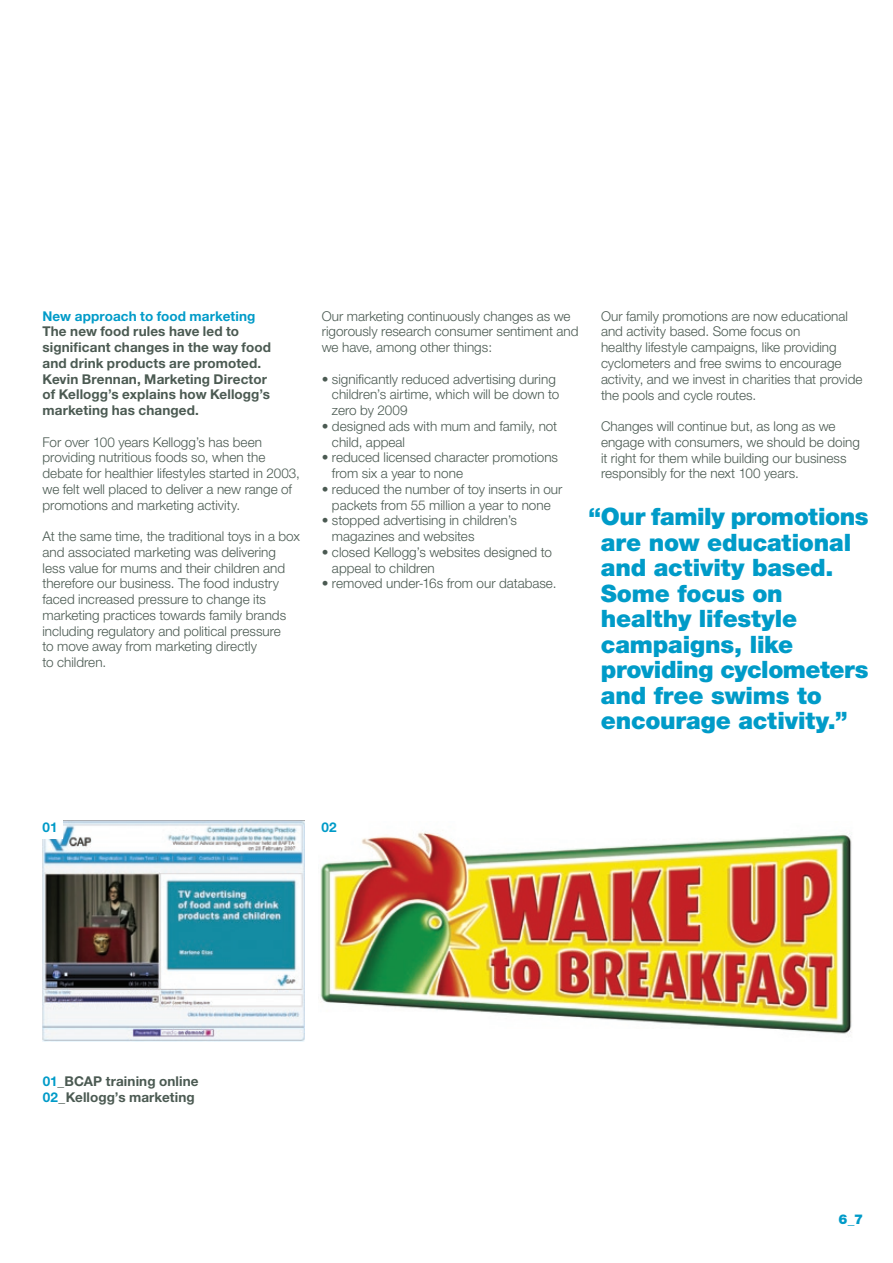
<style>
.page{position:relative;width:893px;height:1263px;background:#fff}
.page>*{position:absolute;margin:0;border:0;box-sizing:border-box;transform-origin:0 0}
.t1{font:900 24px/25.5px "Helvetica Neue";letter-spacing:-.01em;color:#009bc8}
.body{font:300 13.5px/15.8px "Helvetica Neue";color:#4b5a52}
.body-2{font:700 13.5px/15.8px "Helvetica Neue";letter-spacing:.01em;color:#4b5a52}
.sub_head_blue{font:700 13.5px "Helvetica Neue";letter-spacing:.005em;color:#009bc8}
.t2{font:900 13.5px "Helvetica Neue";color:#009bc8}
.s1{color:#009bc8}
</style>
<div class="page">
<img style="left:320px;top:832px;width:532px;height:202px">
<img style="left:42px;top:821px;width:262px;height:220px">
<div style="left:41px;top:820px;width:22px;height:18px;background:#fff"></div>
<p class="sub_head_blue" style="left:43px;top:307px;width:214px">New approach to food marketing</p>
<p class="body-2" style="left:43px;top:323px;width:230px">The new food rules have led to significant changes in the way food and drink products are promoted.<br>Kevin Brennan, Marketing Director of Kellogg’s explains how Kellogg’s marketing has changed.</p>
<p class="body" style="left:43px;top:434px;width:259px">For over 100 years Kellogg’s has been providing nutritious foods so, when the debate for healthier lifestyles started in 2003, we felt well placed to deliver a new range of promotions and marketing activity.</p>
<p class="body" style="left:43px;top:528px;width:259px">At the same time, the traditional toys in a box and associated marketing was delivering less value for mums and their children and therefore our business. The food industry faced increased pressure to change its marketing practices towards family brands including regulatory and political pressure<br>to move away from marketing directly<br>to children.</p>
<p class="body" style="left:322px;top:308px;width:258px">Our marketing continuously changes as we rigorously research consumer sentiment and we have, among other things:</p>
<p class="body" style="left:332px;top:371px;width:229px;text-indent:-10px">• significantly reduced advertising during children’s airtime, which will be down to zero by 2009</p>
<p class="body" style="left:332px;top:418px;width:227px;text-indent:-10px">• designed ads with mum and family, not child, appeal</p>
<p class="body" style="left:332px;top:449px;width:228px;text-indent:-10px">• reduced licensed character promotions from six a year to none</p>
<p class="body" style="left:322px;top:481px;width:242px;text-align:center">• reduced the number of toy inserts in our packets from 55 million a year to none</p>
<p class="body" style="left:332px;top:512px;width:187px;text-indent:-10px">• stopped advertising in children’s magazines and websites</p>
<p class="body" style="left:332px;top:544px;width:221px;text-indent:-10px">• closed Kellogg’s websites designed to appeal to children</p>
<p class="body" style="left:322px;top:575px;width:236px">• removed under-16s from our database.</p>
<p class="body" style="left:601px;top:308px;width:263px">Our family promotions are now educational and activity based. Some focus on<br>healthy lifestyle campaigns, like providing cyclometers and free swims to encourage activity, and we invest in charities that provide the pools and cycle routes.</p>
<p class="body" style="left:601px;top:418px;width:260px">Changes will continue but, as long as we engage with consumers, we should be doing it right for them while building our business responsibly for the next 100 years.</p>
<p class="t1" style="left:601px;top:504px;width:269px;text-indent:-12px">“Our family promotions are now educational and activity based.<br>Some focus on healthy lifestyle campaigns, like providing cyclometers and free swims to encourage activity.”</p>
<p class="sub_head_blue" style="left:43px;top:818px;width:17px">01</p>
<p class="sub_head_blue" style="left:322px;top:818px;width:17px">02</p>
<p class="body-2" style="left:43px;top:1073px;width:157px"><span class="s1">01</span>_BCAP training online<br><span class="s1">02</span>_Kellogg’s marketing</p>
<p class="t2" style="left:838px;top:1211px;width:26px">6_7</p>
</div>
